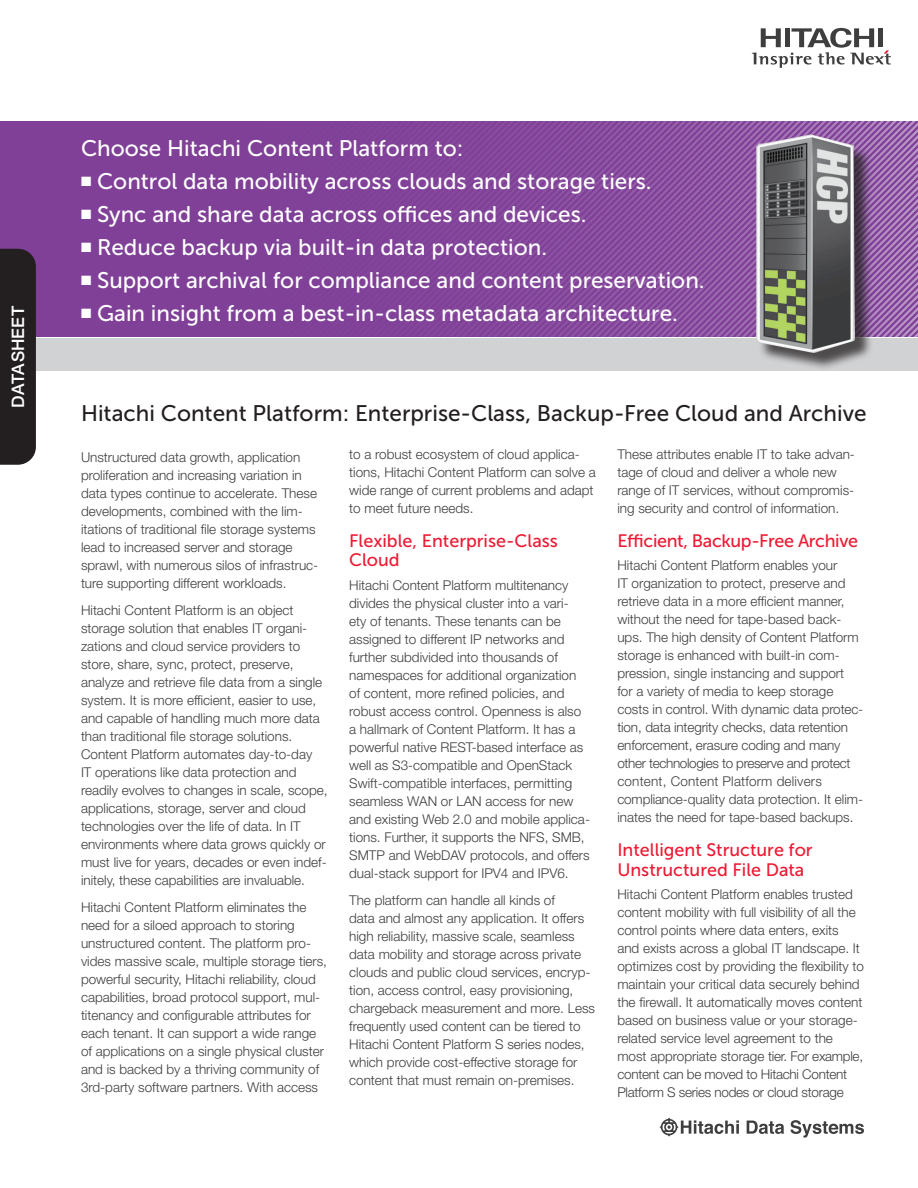
<style>
.page{position:relative;width:918px;height:1188px;background:#fff}
.page>*{position:absolute;margin:0;border:0;box-sizing:border-box;transform-origin:0 0}
.t1{font:22.5px "Museo Sans 500";color:#fff}
.t2{font:22.5px "Museo Sans 500";color:#231f20}
.t3{font:18px/19.5px "Museo Sans 500";color:#ed1a33}
.t4{font:18px "Museo Sans 500";letter-spacing:-.02em;color:#ed1a33}
.t5{font:500 17.25px "Helvetica Neue LT Std";color:#fff}
.t6{font:300 13.5px/18px "Helvetica Neue LT Std";color:#3e3e3f}
</style>
<div class="page">
<svg style="left:752px;top:28px;width:139px;height:40px"></svg>
<svg style="left:659px;top:1117px;width:80px;height:20px"></svg>
<svg style="left:747px;top:1121px;width:37px;height:13px"></svg>
<svg style="left:791px;top:1120px;width:73px;height:18px"></svg>
<div style="left:0;top:338px;width:918px;height:32px;background:#d1d2d4"></div>
<svg style="left:0;top:122px;width:918px;height:215px;background:#84479c"></svg>
<div style="left:0;top:249px;width:36px;height:216px;background:#231f20"></div>
<div style="left:758px;top:137px;width:115px;height:234px;background:#231f20;opacity:.75"></div>
<img style="left:755px;top:134px;width:100px;height:219px">
<p class="t5" style="left:8px;top:408px;width:103px;rotate:-90deg">DATASHEET</p>
<h1 class="t1" style="left:81px;top:135px;width:384px">Choose Hitachi Content Platform to:</h1>
<h1 class="t1" style="left:81px;top:168px;width:572px">■ Control data mobility across clouds and storage tiers.</h1>
<h1 class="t1" style="left:81px;top:201px;width:507px">■ Sync and share data across offices and devices.</h1>
<h1 class="t1" style="left:81px;top:234px;width:468px">■ Reduce backup via built-in data protection.</h1>
<h1 class="t1" style="left:81px;top:267px;width:625px">■ Support archival for compliance and content preservation.</h1>
<h1 class="t1" style="left:81px;top:300px;width:598px">■ Gain insight from a best-in-class metadata architecture.</h1>
<h1 class="t2" style="left:81px;top:401px;width:787px">Hitachi Content Platform: Enterprise-Class, Backup-Free Cloud and Archive</h1>
<p class="t6" style="left:81px;top:448px;width:239px">Unstructured data growth, application proliferation and increasing variation in data types continue to accelerate. These developments, combined with the lim&shy;itations of traditional file storage systems lead to increased server and storage sprawl, with numerous silos of infrastruc&shy;ture supporting different workloads.</p>
<p class="t6" style="left:81px;top:601px;width:248px">Hitachi Content Platform is an object storage solution that enables IT organi&shy;zations and cloud service providers to store, share, sync, protect, preserve, analyze and retrieve file data from a single system. It is more efficient, easier to use, and capable of handling much more data than traditional file storage solutions.<br>Content Platform automates day-to-day<br>IT operations like data protection and readily evolves to changes in scale, scope, applications, storage, server and cloud technologies over the life of data. In IT environments where data grows quickly or must live for years, decades or even indef&shy;initely, these capabilities are invaluable.</p>
<p class="t6" style="left:81px;top:898px;width:248px">Hitachi Content Platform eliminates the need for a siloed approach to storing unstructured content. The platform pro&shy;vides massive scale, multiple storage tiers, powerful security, Hitachi reliability, cloud capabilities, broad protocol support, mul&shy;titenancy and configurable attributes for each tenant. It can support a wide range of applications on a single physical cluster and is backed by a thriving community of 3rd-party software partners. With access</p>
<p class="t6" style="left:349px;top:445px;width:248px">to a robust ecosystem of cloud applica&shy;tions, Hitachi Content Platform can solve a wide range of current problems and adapt to meet future needs.</p>
<h2 class="t3" style="left:349px;top:531px;width:210px">Flexible, Enterprise-Class<br>Cloud</h2>
<p class="t6" style="left:349px;top:576px;width:242px">Hitachi Content Platform multitenancy divides the physical cluster into a vari-<br>ety of tenants. These tenants can be assigned to different IP networks and further subdivided into thousands of namespaces for additional organization of content, more refined policies, and robust access control. Openness is also a hallmark of Content Platform. It has a powerful native REST-based interface as well as S3-compatible and OpenStack Swift-compatible interfaces, permitting seamless WAN or LAN access for new and existing Web 2.0 and mobile applica&shy;tions. Further, it supports the NFS, SMB, SMTP and WebDAV protocols, and offers dual-stack support for IPV4 and IPV6.</p>
<p class="t6" style="left:349px;top:891px;width:247px">The platform can handle all kinds of<br>data and almost any application. It offers high reliability, massive scale, seamless data mobility and storage across private clouds and public cloud services, encryp&shy;tion, access control, easy provisioning, chargeback measurement and more. Less frequently used content can be tiered to Hitachi Content Platform S series nodes, which provide cost-effective storage for content that must remain on-premises.</p>
<p class="t6" style="left:617px;top:445px;width:239px">These attributes enable IT to take advan&shy;tage of cloud and deliver a whole new range of IT services, without compromis&shy;ing security and control of information.</p>
<h2 class="t4" style="left:617px;top:531px;width:242px">Efficient, Backup-Free Archive</h2>
<p class="t6" style="left:617px;top:556px;width:247px">Hitachi Content Platform enables your<br>IT organization to protect, preserve and retrieve data in a more efficient manner, without the need for tape-based back&shy;ups. The high density of Content Platform storage is enhanced with built-in com&shy;pression, single instancing and support<br>for a variety of media to keep storage costs in control. With dynamic data protec&shy;tion, data integrity checks, data retention enforcement, erasure coding and many other technologies to preserve and protect content, Content Platform delivers compliance-quality data protection. It elim&shy;inates the need for tape-based backups.</p>
<h2 class="t3" style="left:617px;top:841px;width:197px">Intelligent Structure for<br>Unstructured File Data</h2>
<p class="t6" style="left:617px;top:885px;width:248px">Hitachi Content Platform enables trusted content mobility with full visibility of all the control points where data enters, exits and exists across a global IT landscape. It optimizes cost by providing the flexibility to maintain your critical data securely behind the firewall. It automatically moves content based on business value or your storage&shy;related service level agreement to the most appropriate storage tier. For example, content can be moved to Hitachi Content Platform S series nodes or cloud storage</p>
</div>
